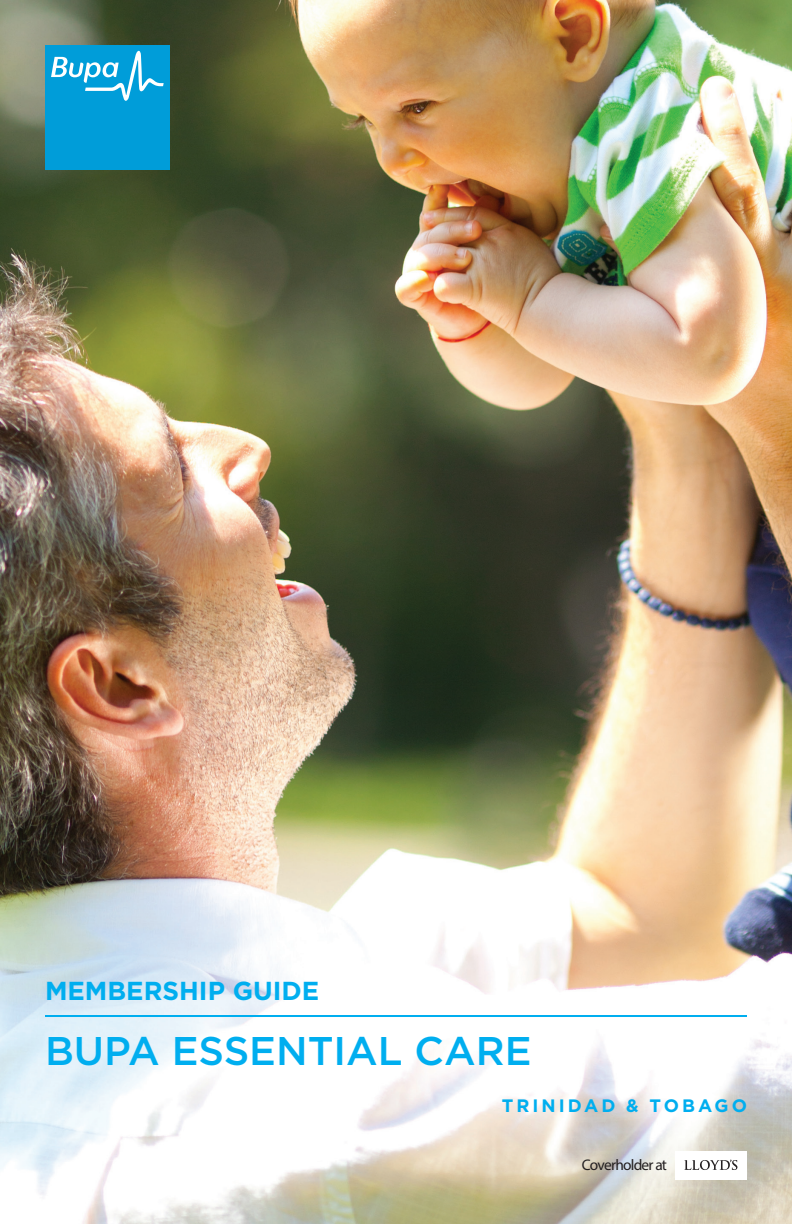
<style>
.page{position:relative;width:792px;height:1224px;background:#fff}
.page>*{position:absolute;margin:0;border:0;box-sizing:border-box;transform-origin:0 0}
.t1{font:500 40px "Gotham";color:#00aeef}
.t2{font:700 26px "Gotham";color:#00aeef}
.t3{font:700 18px "Gotham";letter-spacing:.165em;color:#00aeef}
.t4{font:15.4px "Myriad Pro";letter-spacing:-.05em;color:#231f20}
</style>
<div class="page">
<img style="left:0;top:0;width:792px;height:1224px">
<div style="left:45px;top:45px;width:125px;height:125px;background:#009dd9"></div>
<svg style="left:51px;top:51px;width:113px;height:50px"></svg>
<div style="left:675px;top:1151px;width:72px;height:28px;background:#fff"></div>
<svg style="left:684px;top:1160px;width:53px;height:10px"></svg>
<hr style="left:45px;top:1015px;width:702px;height:2px;background:#00aeef">
<p class="t2" style="left:45px;top:974px;width:276px">MEMBERSHIP GUIDE</p>
<p class="t1" style="left:45px;top:1025px;width:488px">BUPA ESSENTIAL CARE</p>
<p class="t3" style="left:502px;top:1093px;width:247px">TRINIDAD &amp; TOBAGO</p>
<p class="t4" style="left:582px;top:1156px;width:87px">Coverholder at</p>
</div>
